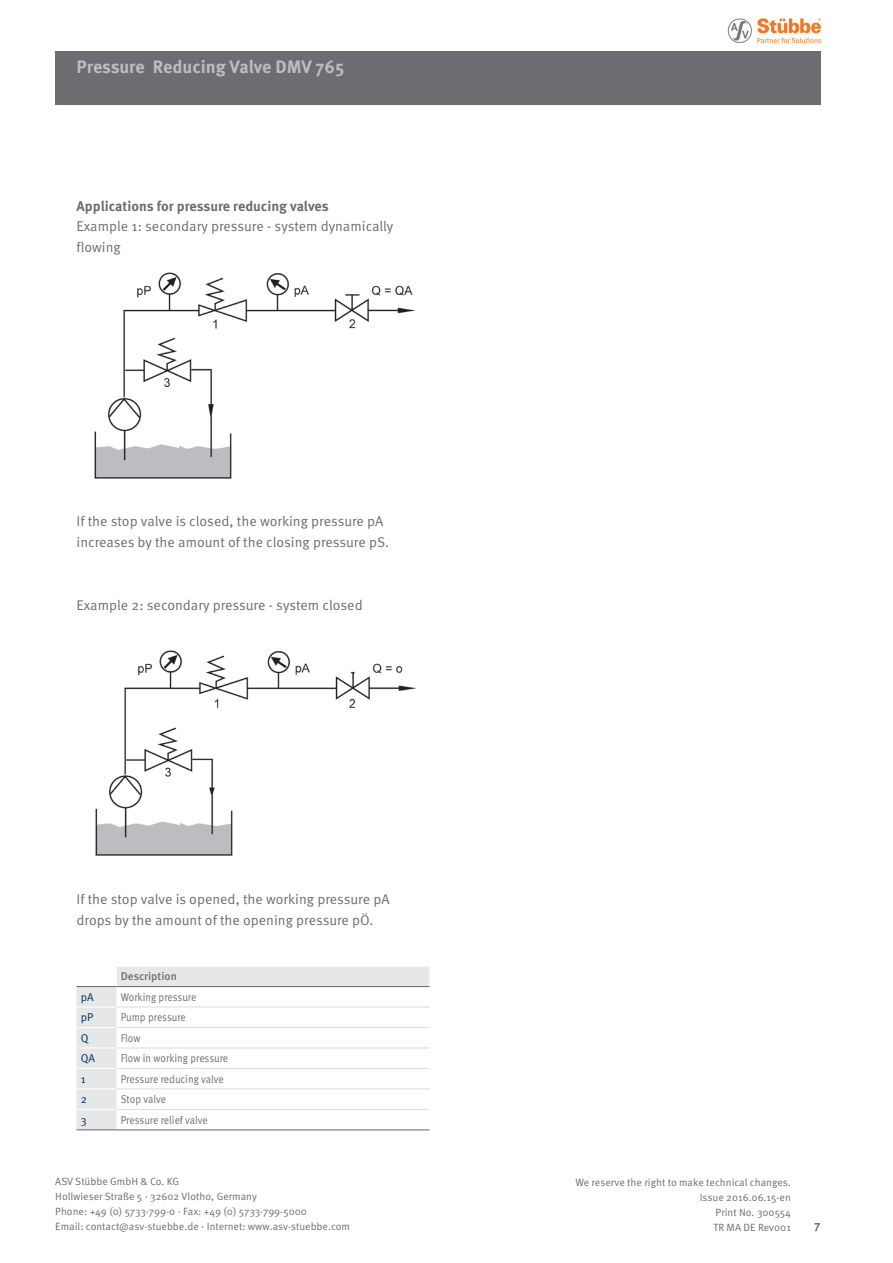
<style>
.page{position:relative;width:893px;height:1263px;background:#fff}
.page>*{position:absolute;margin:0;border:0;box-sizing:border-box;transform-origin:0 0}
.t1{font:700 18px "Meta Pro";letter-spacing:-.01em;color:#bcbdc0}
.t2{font:14.1px/21px "Meta Pro Norm";color:#6c6d70}
.t3{font:700 14.1px "Meta Pro";color:#6c6d70}
.t4{font:700 12px "Meta Pro";color:#6c6d70}
.t5{font:11.25px "Meta Pro Norm";letter-spacing:-.005em;color:#6c6d70;scale:.9 1}
.t6{font:500 11.25px "Meta Pro";color:#6c6d70}
.t7{font:11.25px "Meta Pro Norm";color:#002e5e}
.t8{font:10.5px/15px "Meta Pro Norm";color:#6c6d70}
</style>
<div class="page">
<div style="left:55px;top:51px;width:766px;height:53px;background:#6c6d70"></div>
<img style="left:728px;top:18px;width:94px;height:26px">
<svg style="left:77px;top:966px;width:352px;height:163px"></svg>
<svg style="left:116px;top:966px;width:1px;height:20px"></svg>
<hr style="left:77px;top:1006px;width:39px;height:1px;background:#fff">
<hr style="left:77px;top:1027px;width:39px;height:1px;background:#fff">
<hr style="left:77px;top:1047px;width:39px;height:1px;background:#fff">
<hr style="left:77px;top:1068px;width:39px;height:1px;background:#fff">
<hr style="left:77px;top:1088px;width:39px;height:1px;background:#fff">
<hr style="left:77px;top:1109px;width:39px;height:1px;background:#fff">
<hr style="left:77px;top:986px;width:39px;height:1px;background:#6c6d70">
<hr style="left:116px;top:986px;width:313px;height:1px;background:#6c6d70">
<hr style="left:116px;top:1006px;width:313px;height:1px;background:#dcdddf">
<hr style="left:116px;top:1027px;width:313px;height:1px;background:#dcdddf">
<hr style="left:116px;top:1047px;width:313px;height:1px;background:#dcdddf">
<hr style="left:116px;top:1068px;width:313px;height:1px;background:#dcdddf">
<hr style="left:116px;top:1088px;width:313px;height:1px;background:#dcdddf">
<hr style="left:116px;top:1109px;width:313px;height:1px;background:#dcdddf">
<hr style="left:77px;top:1129px;width:39px;height:1px;background:#6c6d70">
<hr style="left:116px;top:1129px;width:313px;height:1px;background:#6c6d70">
<img style="left:94px;top:272px;width:321px;height:207px">
<img style="left:95px;top:650px;width:321px;height:206px">
<p class="t1" style="left:77px;top:53px;width:269px">Pressure Reducing Valve DMV 765</p>
<p class="t3" style="left:77px;top:195px;width:254px">Applications for pressure reducing valves</p>
<p class="t2" style="left:77px;top:215px;width:318px">Example 1: secondary pressure - system dynamically flowing</p>
<p class="t2" style="left:77px;top:509px;width:314px">If the stop valve is closed, the working pressure pA increases by the amount of the closing pressure pS.</p>
<p class="t2" style="left:77px;top:593px;width:288px">Example 2: secondary pressure - system closed</p>
<p class="t2" style="left:77px;top:887px;width:315px">If the stop valve is opened, the working pressure pA drops by the amount of the opening pressure pÖ.</p>
<p class="t6" style="left:121px;top:968px;width:58px">Description</p>
<p class="t7" style="left:81px;top:988px;width:14px">pA</p>
<p class="t5" style="left:121px;top:988px;width:86px">Working pressure</p>
<p class="t7" style="left:81px;top:1009px;width:14px">pP</p>
<p class="t5" style="left:121px;top:1009px;width:74px">Pump pressure</p>
<p class="t7" style="left:81px;top:1029px;width:9px">Q</p>
<p class="t5" style="left:121px;top:1029px;width:23px">Flow</p>
<p class="t7" style="left:81px;top:1050px;width:16px">QA</p>
<p class="t5" style="left:121px;top:1050px;width:121px">Flow in working pressure</p>
<p class="t7" style="left:81px;top:1070px;width:6px">1</p>
<p class="t5" style="left:121px;top:1070px;width:116px">Pressure reducing valve</p>
<p class="t7" style="left:81px;top:1090px;width:8px">2</p>
<p class="t5" style="left:121px;top:1090px;width:52px">Stop valve</p>
<p class="t7" style="left:81px;top:1111px;width:7px">3</p>
<p class="t5" style="left:121px;top:1111px;width:98px">Pressure relief valve</p>
<p class="t8" style="left:55px;top:1173px;width:296px">ASV Stübbe GmbH &amp; Co. KG<br>Hollwieser Straße 5 · 32602 Vlotho, Germany<br>Phone: +49 (0) 5733-799-0 · Fax: +49 (0) 5733-799-5000<br>Email: contact@asv-stuebbe.de · Internet: www.asv-stuebbe.com</p>
<p class="t8" style="left:575px;top:1174px;width:217px;text-align:right">We reserve the right to make technical changes.<br>Issue 2016.06.15-en<br>Print No. 300554<br>TR MA DE Rev001</p>
<p class="t4" style="left:814px;top:1217px;width:8px">7</p>
</div>
